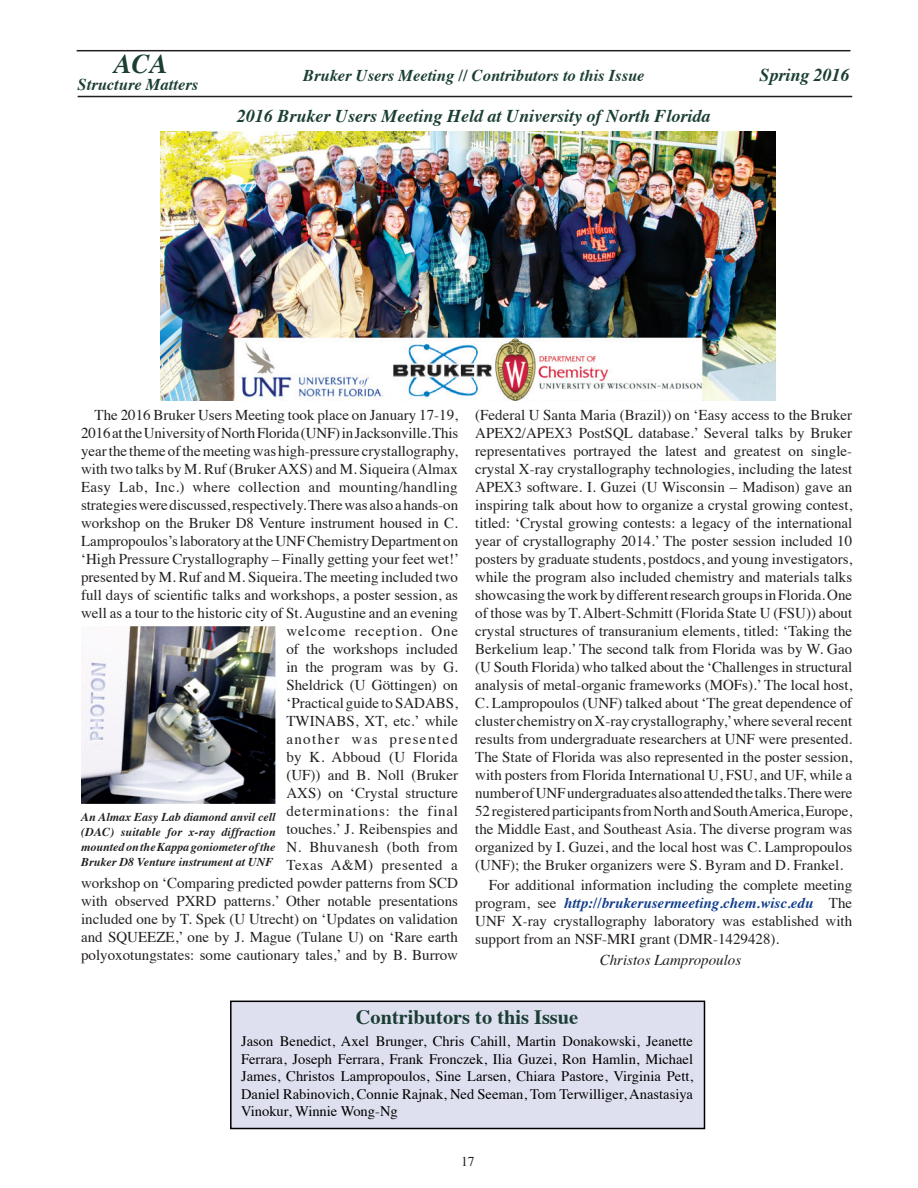
<style>
.page{position:relative;width:918px;height:1188px;background:#fff}
.page>*{position:absolute;margin:0;border:0;box-sizing:border-box;transform-origin:0 0}
.t1{font:italic 700 27px "Times";color:#1b3e34}
.Heading_12_bold_blue{font:700 20.4px "Times";color:#1b3e34}
.body_text_new{font:italic 700 18px "Times";color:#1b3e34}
.body_text_new-2{font:italic 700 16.5px "Times";color:#1b3e34}
.body_text_new-3{font:15px/18px "Times";color:#231f20;text-align:justify}
.body_text_new-4{font:italic 15px "Times";color:#231f20}
.Heading_12_bold_blue-2{font:14.55px/17.4px "Times";color:#000;text-align:justify}
.PageMaker_Defaults{font:13.5px "Times";color:#231f20}
.body_text_new-5{font:italic 700 12px/15px "Times";color:#231f20;text-align:justify}
.s1{font-weight:700;font-style:italic;color:#103d8c}
</style>
<div class="page">
<hr style="left:78px;top:96px;width:774px;height:1px;background:#231f20">
<hr style="left:77px;top:50px;width:774px;height:1px;background:#231f20">
<img style="left:161px;top:131px;width:614px;height:270px">
<img style="left:81px;top:627px;width:195px;height:176px">
<div style="left:230px;top:1001px;width:475px;height:128px;background:#dee0ef;border:2px solid #000"></div>
<h1 class="t1" style="left:114px;top:39px;width:56px">ACA</h1>
<p class="body_text_new-2" style="left:78px;top:69px;width:122px">Structure Matters</p>
<p class="body_text_new-2" style="left:303px;top:59px;width:343px">Bruker Users Meeting // Contributors to this Issue</p>
<p class="body_text_new" style="left:237px;top:99px;width:475px">2016 Bruker Users Meeting Held at University of North Florida</p>
<p class="body_text_new" style="left:759px;top:58px;width:92px">Spring 2016</p>
<p class="body_text_new-3" style="left:81px;top:404px;width:380px;text-align:right">The 2016 Bruker Users Meeting took place on January 17-19, 2016 at the University of North Florida (UNF) in Jacksonville. This year the theme of the meeting was high-pressure crystallography, with two talks by M. Ruf (Bruker AXS) and M. Siqueira (Almax Easy Lab, Inc.) where collection and mounting/handling strategies were discussed, respectively. There was also a hands-on workshop on the Bruker D8 Venture instrument housed in C.<br>Lampropoulos’s laboratory at the UNF Chemistry Department on ‘High Pressure Crystallography – Finally getting your feet wet!’ presented by M. Ruf and M. Siqueira. The meeting included two full days of scientific talks and workshops, a poster session, as well as a tour to the historic city of St. Augustine and an evening welcome reception. One<br>of the workshops included<br>in the program was by G.<br>Sheldrick (U Göttingen) on<br>‘Practical guide to SADABS,<br>TWINABS, XT, etc.’ while<br>another was presented<br>by K. Abboud (U Florida<br>(UF)) and B. Noll (Bruker<br>AXS) on ‘Crystal structure<br>determinations: the final<br>touches.’ J. Reibenspies and<br>N. Bhuvanesh (both from<br>Texas A&amp;M) presented a<br>workshop on ‘Comparing predicted powder patterns from SCD with observed PXRD patterns.’ Other notable presentations included one by T. Spek (U Utrecht) on ‘Updates on validation and SQUEEZE,’ one by J. Mague (Tulane U) on ‘Rare earth polyoxotungstates: some cautionary tales,’ and by B. Burrow</p>
<p class="body_text_new-3" style="left:475px;top:404px;width:379px">(Federal U Santa Maria (Brazil)) on ‘Easy access to the Bruker APEX2/APEX3 PostSQL database.’ Several talks by Bruker representatives portrayed the latest and greatest on single&shy;crystal X-ray crystallography technologies, including the latest APEX3 software. I. Guzei (U Wisconsin – Madison) gave an inspiring talk about how to organize a crystal growing contest, titled: ‘Crystal growing contests: a legacy of the international year of crystallography 2014.’ The poster session included 10 posters by graduate students, postdocs, and young investigators, while the program also included chemistry and materials talks showcasing the work by different research groups in Florida. One of those was by T. Albert-Schmitt (Florida State U (FSU)) about crystal structures of transuranium elements, titled: ‘Taking the Berkelium leap.’ The second talk from Florida was by W. Gao (U South Florida) who talked about the ‘Challenges in structural analysis of metal-organic frameworks (MOFs).’ The local host, C. Lampropoulos (UNF) talked about ‘The great dependence of cluster chemistry on X-ray crystallography,’ where several recent results from undergraduate researchers at UNF were presented.<br>The State of Florida was also represented in the poster session, with posters from Florida International U, FSU, and UF, while a number of UNF undergraduates also attended the talks. There were 52 registered participants from North and South America, Europe, the Middle East, and Southeast Asia. The diverse program was organized by I. Guzei, and the local host was C. Lampropoulos (UNF); the Bruker organizers were S. Byram and D. Frankel.</p>
<p class="body_text_new-5" style="left:81px;top:808px;width:196px">An Almax Easy Lab diamond anvil cell (DAC) suitable for x-ray diffraction mounted on the Kappa goniometer of the Bruker D8 Venture instrument at UNF</p>
<p class="body_text_new-3" style="left:475px;top:875px;width:379px;text-indent:14px">For additional information including the complete meeting program, see <span class="s1">http://brukerusermeeting.chem.wisc.edu</span> The UNF X-ray crystallography laboratory was established with support from an NSF-MRI grant (DMR-1429428).</p>
<p class="body_text_new-4" style="left:600px;top:946px;width:143px">Christos Lampropoulos</p>
<p class="Heading_12_bold_blue" style="left:356px;top:997px;width:224px">Contributors to this Issue</p>
<p class="Heading_12_bold_blue-2" style="left:241px;top:1032px;width:454px">Jason Benedict, Axel Brunger, Chris Cahill, Martin Donakowski, Jeanette Ferrara, Joseph Ferrara, Frank Fronczek, Ilia Guzei, Ron Hamlin, Michael James, Christos Lampropoulos, Sine Larsen, Chiara Pastore, Virginia Pett, Daniel Rabinovich, Connie Rajnak, Ned Seeman, Tom Terwilliger, Anastasiya Vinokur, Winnie Wong-Ng</p>
<p class="PageMaker_Defaults" style="left:461px;top:1148px;width:15px">17</p>
</div>
